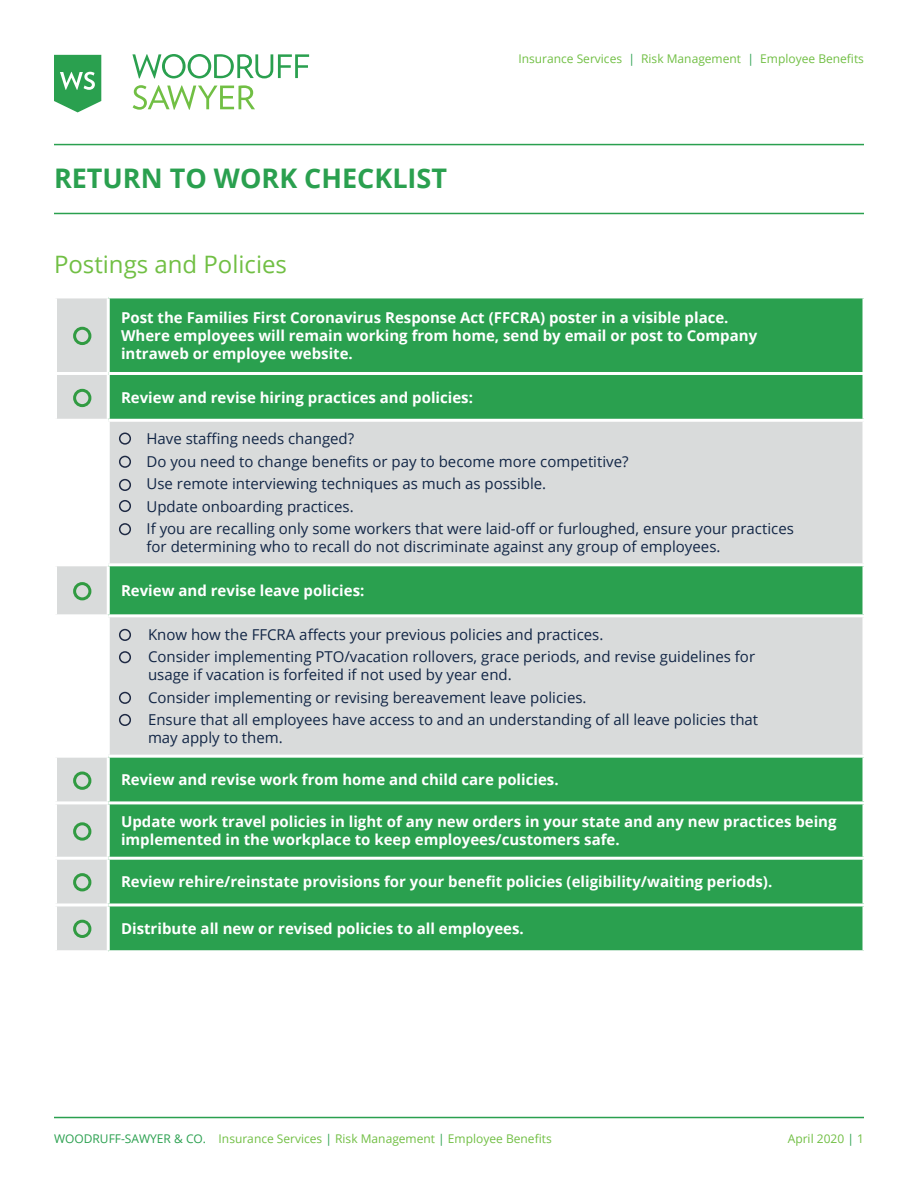
<style>
.page{position:relative;width:918px;height:1188px;background:#fff}
.page>*{position:absolute;margin:0;border:0;box-sizing:border-box;transform-origin:0 0}
.t1{font:700 27px "Open Sans";color:#2aa04f}
.t2{font:24px "Open Sans";color:#71bf44}
.t3{font:15px/18px "Open Sans";color:#122646}
.t4{font:700 15px/18px "Open Sans";color:#fff}
.t5{font:12px "Open Sans";color:#71bf44}
.s1{color:#2aa04f}
</style>
<div class="page">
<hr style="left:54px;top:1117px;width:810px;height:1px;background:#2aa04f">
<svg style="left:132px;top:54px;width:177px;height:25px"></svg>
<svg style="left:133px;top:85px;width:122px;height:25px"></svg>
<svg style="left:54px;top:55px;width:47px;height:57px"></svg>
<hr style="left:54px;top:144px;width:810px;height:1px;background:#2aa04f">
<hr style="left:54px;top:213px;width:810px;height:1px;background:#2aa04f">
<svg style="left:57px;top:298px;width:50px;height:652px;fill:#d9dbdb"></svg>
<svg style="left:110px;top:298px;width:752px;height:652px;background:#78ba8d"></svg>
<svg style="left:862px;top:298px;width:2px;height:74px"></svg>
<hr style="left:54px;top:372px;width:54px;height:3px;background:#fff">
<hr style="left:108px;top:372px;width:758px;height:3px;background:#fff">
<svg style="left:862px;top:375px;width:2px;height:44px"></svg>
<hr style="left:54px;top:419px;width:54px;height:3px;background:#fff">
<hr style="left:108px;top:419px;width:758px;height:3px;background:#fff">
<svg style="left:862px;top:422px;width:1px;height:141px"></svg>
<hr style="left:54px;top:563px;width:54px;height:3px;background:#fff">
<hr style="left:108px;top:563px;width:758px;height:3px;background:#fff">
<svg style="left:862px;top:566px;width:2px;height:48px"></svg>
<hr style="left:54px;top:614px;width:54px;height:3px;background:#fff">
<hr style="left:108px;top:614px;width:758px;height:3px;background:#fff">
<svg style="left:862px;top:617px;width:1px;height:138px"></svg>
<hr style="left:54px;top:755px;width:54px;height:3px;background:#fff">
<hr style="left:108px;top:755px;width:758px;height:3px;background:#fff">
<svg style="left:862px;top:758px;width:1px;height:43px"></svg>
<hr style="left:54px;top:801px;width:54px;height:3px;background:#fff">
<hr style="left:108px;top:801px;width:758px;height:3px;background:#fff">
<svg style="left:862px;top:804px;width:2px;height:53px"></svg>
<hr style="left:54px;top:857px;width:54px;height:3px;background:#fff">
<hr style="left:108px;top:857px;width:758px;height:3px;background:#fff">
<svg style="left:862px;top:860px;width:1px;height:43px"></svg>
<hr style="left:54px;top:903px;width:54px;height:3px;background:#fff">
<hr style="left:108px;top:903px;width:758px;height:3px;background:#fff">
<svg style="left:862px;top:906px;width:2px;height:44px"></svg>
<div style="left:73px;top:920px;width:18px;height:18px;border:3px solid #319b42;border-radius:50%"></div>
<div style="left:73px;top:873px;width:18px;height:18px;border:3px solid #319b42;border-radius:50%"></div>
<div style="left:73px;top:822px;width:18px;height:19px;border:3px solid #319b42;border-radius:50%"></div>
<div style="left:73px;top:772px;width:18px;height:18px;border:3px solid #319b42;border-radius:50%"></div>
<div style="left:73px;top:582px;width:18px;height:18px;border:3px solid #319b42;border-radius:50%"></div>
<div style="left:73px;top:389px;width:18px;height:18px;border:3px solid #319b42;border-radius:50%"></div>
<div style="left:73px;top:327px;width:18px;height:18px;border:3px solid #319b42;border-radius:50%"></div>
<div style="left:119px;top:433px;width:12px;height:12px;border:2px solid #1f2a44;border-radius:50%"></div>
<div style="left:119px;top:456px;width:12px;height:12px;border:2px solid #1f2a44;border-radius:50%"></div>
<div style="left:119px;top:479px;width:12px;height:12px;border:2px solid #1f2a44;border-radius:50%"></div>
<div style="left:119px;top:500px;width:12px;height:12px;border:2px solid #1f2a44;border-radius:50%"></div>
<div style="left:119px;top:523px;width:12px;height:12px;border:2px solid #1f2a44;border-radius:50%"></div>
<div style="left:119px;top:629px;width:12px;height:12px;border:2px solid #1f2a44;border-radius:50%"></div>
<div style="left:119px;top:651px;width:12px;height:12px;border:2px solid #1f2a44;border-radius:50%"></div>
<div style="left:119px;top:692px;width:12px;height:12px;border:2px solid #1f2a44;border-radius:50%"></div>
<div style="left:119px;top:714px;width:12px;height:12px;border:2px solid #1f2a44;border-radius:50%"></div>
<p class="t1" style="left:54px;top:159px;width:395px">RETURN TO WORK CHECKLIST</p>
<p class="t5" style="left:518px;top:51px;width:347px">Insurance Services <span class="s1">|</span> Risk Management <span class="s1">|</span> Employee Benefits</p>
<p class="t2" style="left:54px;top:248px;width:235px">Postings and Policies</p>
<p class="t4" style="left:121px;top:308px;width:638px">Post the Families First Coronavirus Response Act (FFCRA) poster in a visible place.<br>Where employees will remain working from home, send by email or post to Company intraweb or employee website.</p>
<p class="t4" style="left:121px;top:388px;width:354px">Review and revise hiring practices and policies:</p>
<p class="t3" style="left:147px;top:429px;width:209px">Have staffing needs changed?</p>
<p class="t3" style="left:147px;top:452px;width:484px">Do you need to change benefits or pay to become more competitive?</p>
<p class="t3" style="left:147px;top:474px;width:401px">Use remote interviewing techniques as much as possible.</p>
<p class="t3" style="left:147px;top:497px;width:209px">Update onboarding practices.</p>
<p class="t3" style="left:147px;top:519px;width:649px">If you are recalling only some workers that were laid-off or furloughed, ensure your practices</p>
<p class="t3" style="left:147px;top:537px;width:575px">for determining who to recall do not discriminate against any group of employees.</p>
<p class="t4" style="left:121px;top:581px;width:245px">Review and revise leave policies:</p>
<p class="t3" style="left:148px;top:625px;width:457px">Know how the FFCRA affects your previous policies and practices.</p>
<p class="t3" style="left:148px;top:648px;width:609px">Consider implementing PTO/vacation rollovers, grace periods, and revise guidelines for usage if vacation is forfeited if not used by year end.</p>
<p class="t3" style="left:148px;top:688px;width:440px">Consider implementing or revising bereavement leave policies.</p>
<p class="t3" style="left:148px;top:711px;width:612px">Ensure that all employees have access to and an understanding of all leave policies that may apply to them.</p>
<p class="t4" style="left:121px;top:770px;width:439px">Review and revise work from home and child care policies.</p>
<p class="t4" style="left:121px;top:812px;width:717px">Update work travel policies in light of any new orders in your state and any new practices being</p>
<p class="t4" style="left:121px;top:830px;width:500px">implemented in the workplace to keep employees/customers safe.</p>
<p class="t4" style="left:121px;top:873px;width:653px">Review rehire/reinstate provisions for your benefit policies (eligibility/waiting periods).</p>
<p class="t4" style="left:121px;top:919px;width:404px">Distribute all new or revised policies to all employees.</p>
<p class="t5" style="left:54px;top:1131px;width:499px"><span class="s1">WOODRUFF-SAWYER &amp; CO.</span> Insurance Services <span class="s1">|</span> Risk Management <span class="s1">|</span> Employee Benefits</p>
<p class="t5" style="left:788px;top:1131px;width:78px">April 2020 <span class="s1">|</span> 1</p>
</div>
